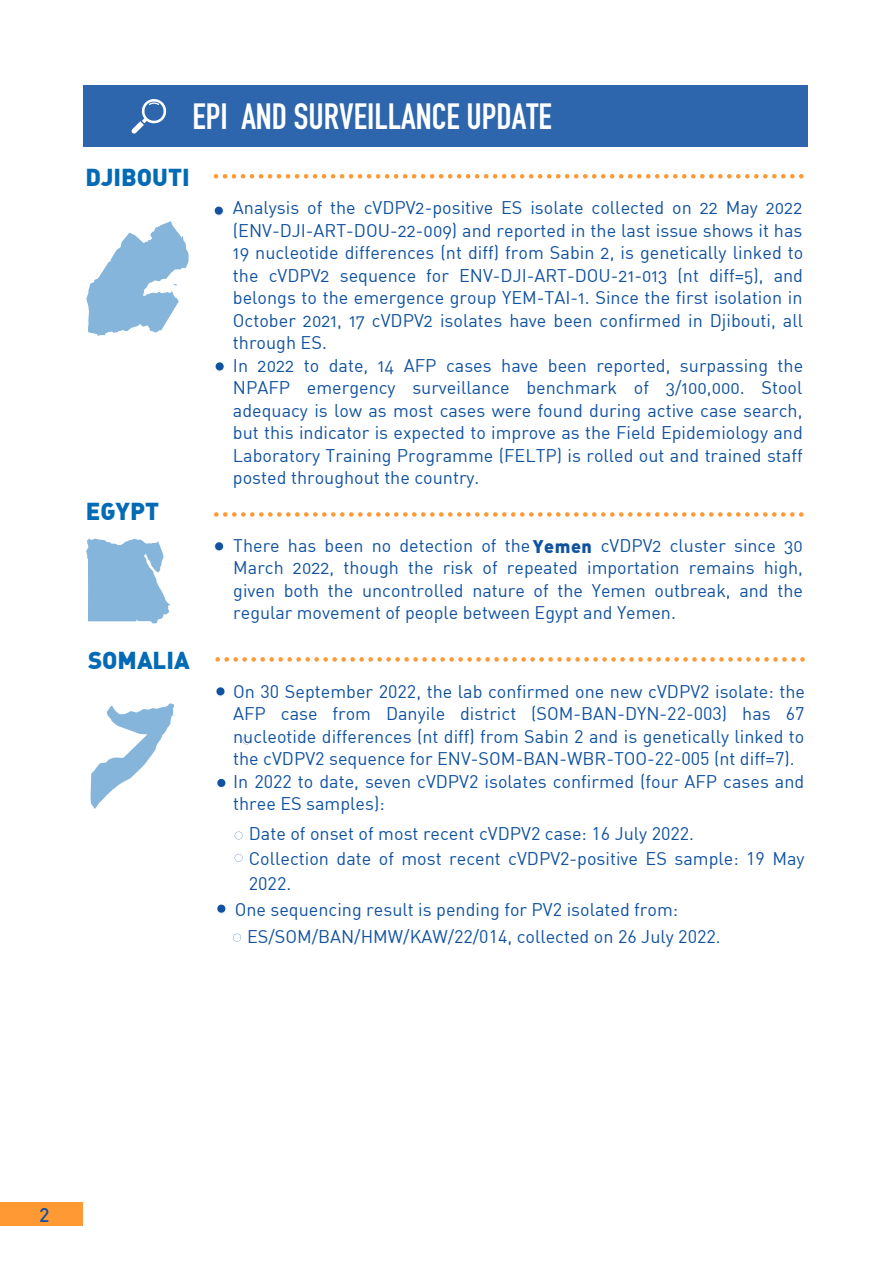
<style>
.page{position:relative;width:893px;height:1264px;background:#fff}
.page>*{position:absolute;margin:0;border:0;box-sizing:border-box;transform-origin:0 0}
.t1{font:36px "DIN Engschrift Std";color:#fff}
.t2{font:24px "DIN Black Alternate";color:#036ab5}
.t3{font:500 19.5px "DIN";color:#1152a0}
.t4{font:18px/22.5px "DIN Regular Alternate";color:#1152a0}
.t5{font:18px/22.5px "DIN";color:#1152a0}
.t6{font:18px "DIN Black Alternate";letter-spacing:.03em;color:#1152a0}
</style>
<div class="page">
<div style="left:83px;top:85px;width:724px;height:62px;background:#2d66ad"></div>
<svg style="left:214px;top:174px;width:589px;height:4px"></svg>
<svg style="left:215px;top:657px;width:589px;height:4px"></svg>
<svg style="left:131px;top:99px;width:36px;height:35px"></svg>
<svg style="left:86px;top:538px;width:84px;height:85px"></svg>
<svg style="left:90px;top:703px;width:85px;height:106px"></svg>
<svg style="left:214px;top:512px;width:589px;height:4px"></svg>
<svg style="left:214px;top:542px;width:10px;height:10px"></svg>
<svg style="left:86px;top:221px;width:103px;height:115px"></svg>
<svg style="left:214px;top:206px;width:10px;height:10px"></svg>
<svg style="left:215px;top:362px;width:9px;height:10px"></svg>
<svg style="left:242px;top:736px;width:8px;height:8px"></svg>
<svg style="left:216px;top:687px;width:9px;height:10px"></svg>
<div style="left:0;top:1201px;width:83px;height:24px;background:#f93"></div>
<svg style="left:217px;top:778px;width:9px;height:10px"></svg>
<svg style="left:235px;top:831px;width:7px;height:8px"></svg>
<svg style="left:235px;top:853px;width:7px;height:8px"></svg>
<svg style="left:217px;top:904px;width:9px;height:10px"></svg>
<svg style="left:233px;top:933px;width:8px;height:8px"></svg>
<h1 class="t1" style="left:193px;top:104px;width:360px">EPI AND SURVEILLANCE UPDATE</h1>
<h2 class="t2" style="left:86px;top:166px;width:106px">DJIBOUTI</h2>
<h2 class="t2" style="left:86px;top:500px;width:75px">EGYPT</h2>
<h2 class="t2" style="left:88px;top:649px;width:103px">SOMALIA</h2>
<p class="t4" style="left:233px;top:196px;width:572px">Analysis of the cVDPV2-positive ES isolate collected on 22 May 2022 (ENV-DJI-ART-DOU-22-009) and reported in the last issue shows it has 19 nucleotide differences (nt diff) from Sabin 2, is genetically linked to the cVDPV2 sequence for ENV-DJI-ART-DOU-21-013 (nt diff=5), and belongs to the emergence group YEM-TAI-1. Since the first isolation in October 2021, 17 cVDPV2 isolates have been confirmed in Djibouti, all through ES.<br>In 2022 to date, 14 AFP cases have been reported, surpassing the NPAFP emergency surveillance benchmark of 3/100,000. Stool adequacy is low as most cases were found during active case search, but this indicator is expected to improve as the Field Epidemiology and Laboratory Training Programme (FELTP) is rolled out and trained staff posted throughout the country.</p>
<p class="t4" style="left:233px;top:533px;width:341px">There has been no detection of the Yem</p>
<p class="t4" style="left:233px;top:533px;width:571px;text-align:justify;text-indent:367px">cVDPV2 cluster since 30<br>March 2022, though the risk of repeated importation remains high, given both the uncontrolled nature of the Yemen outbreak, and the regular movement of people between Egypt and Yemen.</p>
<p class="t6" style="left:533px;top:538px;width:60px">Yemen</p>
<p class="t5" style="left:233px;top:679px;width:573px">On 30 September 2022, the lab confirmed one new cVDPV2 isolate: the AFP case from Danyile district (SOM-BAN-DYN-22-003) has 67 nucleotide differences (nt diff) from Sabin 2 and is genetically linked to the cVDPV2 sequence for ENV-SOM-BAN-WBR-TOO-22-005 (nt diff=7).<br>In 2022 to date, seven cVDPV2 isolates confirmed (four AFP cases and three ES samples):</p>
<p class="t5" style="left:249px;top:820px;width:557px;line-height:24.8px">Date of onset of most recent cVDPV2 case: 16 July 2022.<br>Collection date of most recent cVDPV2-positive ES sample: 19 May<br>2022.</p>
<p class="t5" style="left:235px;top:897px;width:445px">One sequencing result is pending for PV2 isolated from:</p>
<p class="t5" style="left:247px;top:924px;width:475px">ES/SOM/BAN/HMW/KAW/22/014, collected on 26 July 2022.</p>
<p class="t3" style="left:39px;top:1202px;width:12px">2</p>
</div>
